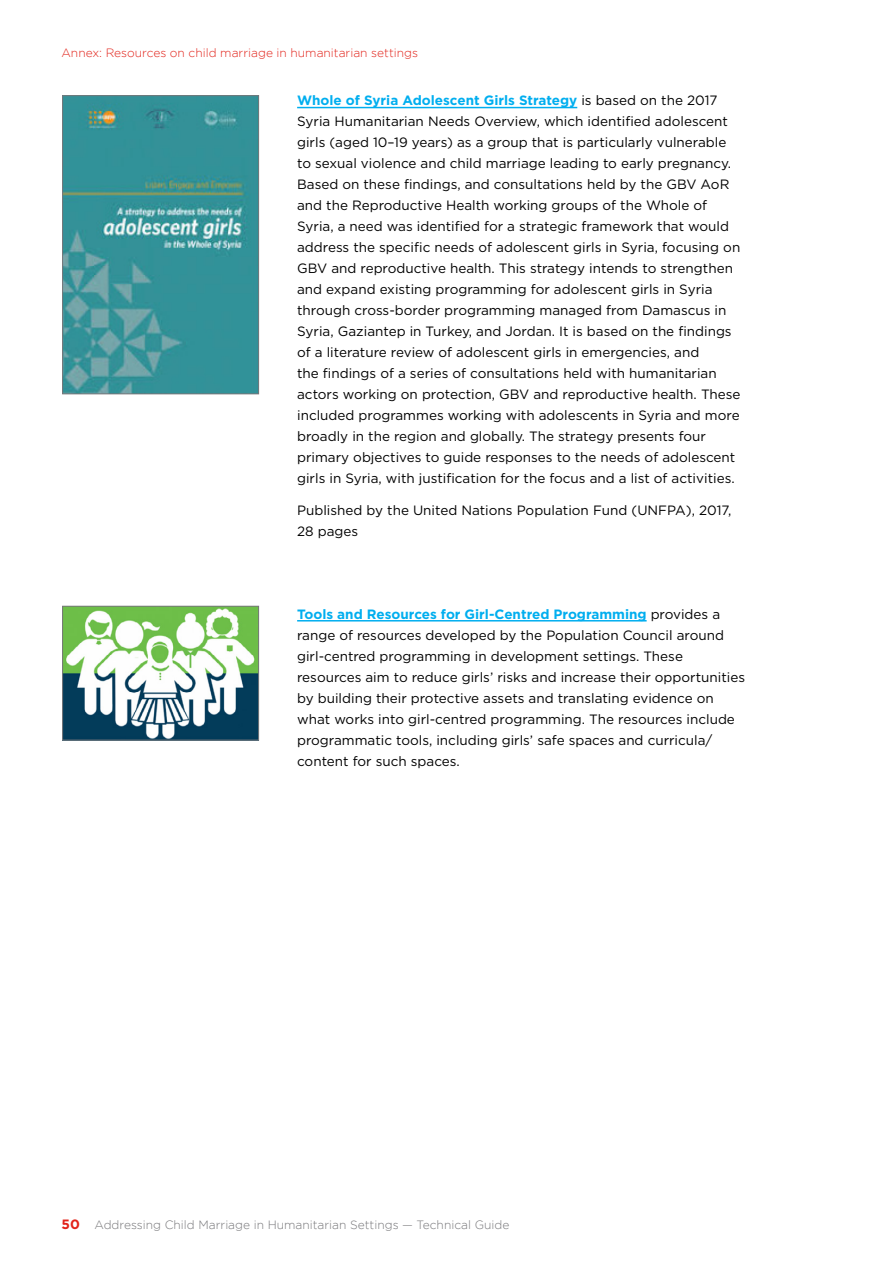
<style>
.page{position:relative;width:893px;height:1263px;background:#fff}
.page>*{position:absolute;margin:0;border:0;box-sizing:border-box;transform-origin:0 0}
.t1{font:13.5px/21px "Gotham";color:#000}
.t2{font:300 12px "Gotham";color:#77777a}
.t3{font:300 12px "Gotham";color:#e2231a}
.s1{font-weight:700;color:#00aeef}
.s2{font-weight:700;font-size:13.5px;color:#e2231a}
</style>
<div class="page">
<hr style="left:297px;top:107px;width:280px;height:1px;background:#00aeef">
<hr style="left:297px;top:620px;width:350px;height:1px;background:#00aeef">
<img style="left:64px;top:97px;width:193px;height:295px">
<div style="left:62px;top:95px;width:197px;height:299px;border:1px solid #77777a"></div>
<img style="left:64px;top:608px;width:193px;height:130px">
<div style="left:62px;top:606px;width:197px;height:134px;border:1px solid #77777a"></div>
<p class="t3" style="left:62px;top:46px;width:358px">Annex: Resources on child marriage in humanitarian settings</p>
<p class="t1" style="left:297px;top:90px;width:445px"><span class="s1">Whole of Syria Adolescent Girls Strategy</span> is based on the 2017<br>Syria Humanitarian Needs Overview, which identified adolescent girls (aged 10–19 years) as a group that is particularly vulnerable to sexual violence and child marriage leading to early pregnancy.<br>Based on these findings, and consultations held by the GBV AoR and the Reproductive Health working groups of the Whole of Syria, a need was identified for a strategic framework that would address the specific needs of adolescent girls in Syria, focusing on GBV and reproductive health. This strategy intends to strengthen and expand existing programming for adolescent girls in Syria through cross-border programming managed from Damascus in Syria, Gaziantep in Turkey, and Jordan. It is based on the findings of a literature review of adolescent girls in emergencies, and<br>the findings of a series of consultations held with humanitarian actors working on protection, GBV and reproductive health. These included programmes working with adolescents in Syria and more broadly in the region and globally. The strategy presents four primary objectives to guide responses to the needs of adolescent girls in Syria, with justification for the focus and a list of activities.</p>
<p class="t1" style="left:297px;top:499px;width:436px">Published by the United Nations Population Fund (UNFPA), 2017,<br>28 pages</p>
<p class="t1" style="left:297px;top:603px;width:449px"><span class="s1">Tools and Resources for Girl-Centred Programming</span> provides a range of resources developed by the Population Council around girl-centred programming in development settings. These resources aim to reduce girls’ risks and increase their opportunities by building their protective assets and translating evidence on what works into girl-centred programming. The resources include programmatic tools, including girls’ safe spaces and curricula/ content for such spaces.</p>
<p class="t2" style="left:62px;top:1218px;width:449px"><span class="s2">50</span> Addressing Child Marriage in Humanitarian Settings — Technical Guide</p>
</div>
